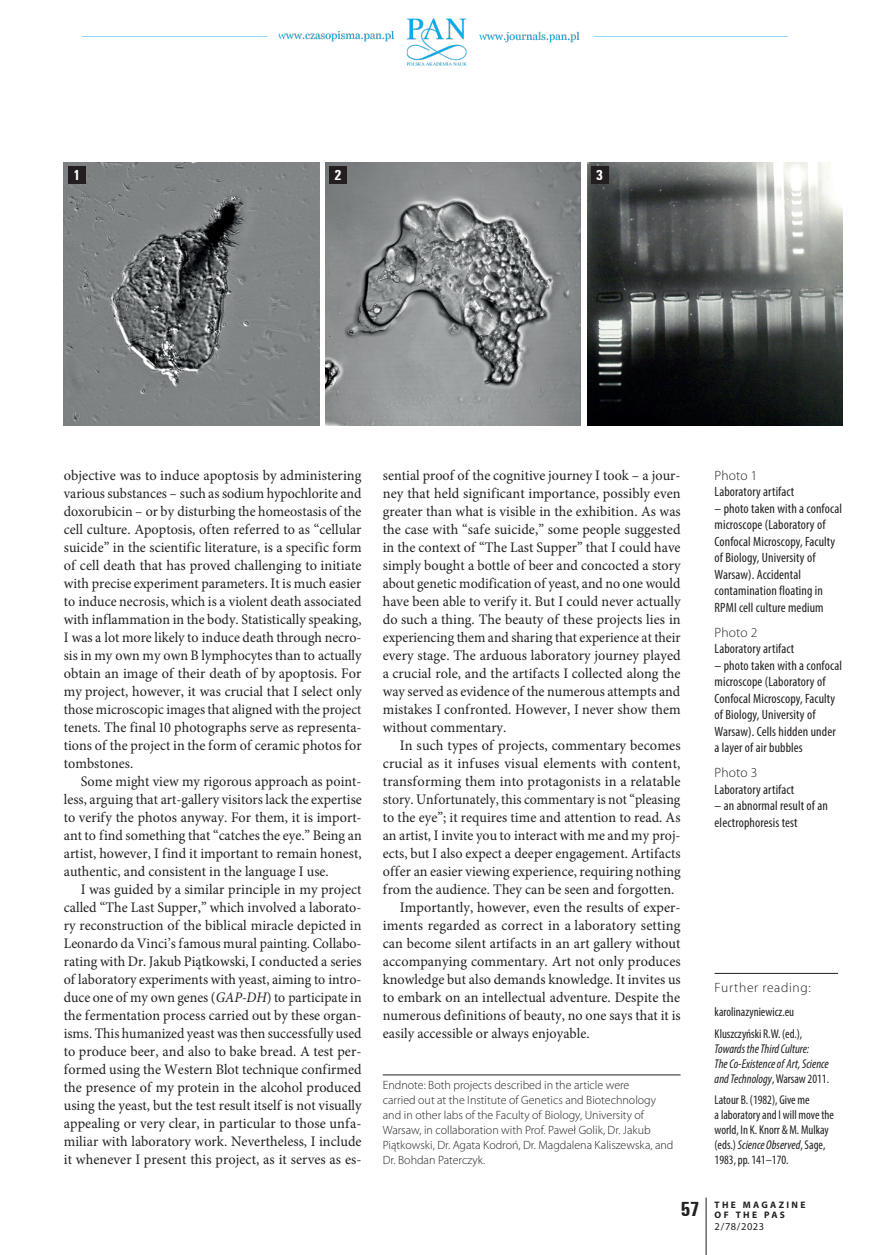
<style>
.page{position:relative;width:872px;height:1255px;background:#fff}
.page>*{position:absolute;margin:0;border:0;box-sizing:border-box;transform-origin:0 0}
.t1{font:700 condensed 15px "Unitus TEE";color:#fff}
.t2{font:14.55px/18px "Minion Pro";letter-spacing:.005em;color:#231f20;text-align:justify}
.t3{font:14.55px "Minion Pro";letter-spacing:.005em;color:#231f20;scale:.95 1}
.t4{font:14.55px "Minion Pro";letter-spacing:.005em;color:#231f20;scale:.96 1}
.t5{font:condensed 13.5px/16.5px "Myriad Pro";letter-spacing:.01em;color:#231f20}
.t6{font:300 13.5px "Myriad Pro";letter-spacing:.02em;color:#231f20}
.t7{font:300 13.5px "Myriad Pro";letter-spacing:.05em;color:#231f20}
.t8{font:condensed 12.75px/15px "Myriad Pro";color:#231f20}
.t9{font:italic condensed 12.75px/15px "Myriad Pro";color:#231f20}
.t10{font:300 12px/15px "Myriad Pro";color:#231f20}
.t11{font:10.5px "Myriad Pro";letter-spacing:.05em;color:#231f20}
.t12{font:700 9.45px/10.5px "Myriad Pro";letter-spacing:.245em;color:#231f20}
.s1{font-style:italic}
.s2{font-style:normal}
.s3{font-family:"Unitus TEE";font-stretch:condensed;font-size:21px}
</style>
<div class="page">
<img style="left:82px;top:18px;width:706px;height:48px">
<hr style="left:706px;top:1197px;width:1px;height:57px;background:#231f20">
<hr style="left:714px;top:973px;width:124px;height:1px;background:#231f20">
<hr style="left:383px;top:1074px;width:297px;height:1px;background:#231f20">
<img style="left:64px;top:163px;width:255px;height:262px">
<img style="left:325px;top:163px;width:255px;height:262px">
<img style="left:587px;top:163px;width:255px;height:262px">
<div style="left:68px;top:167px;width:17px;height:17px;background:#231f20"></div>
<div style="left:330px;top:167px;width:17px;height:17px;background:#231f20"></div>
<div style="left:591px;top:167px;width:17px;height:17px;background:#231f20"></div>
<p class="t1" style="left:73px;top:167px;width:9px">1</p>
<p class="t1" style="left:335px;top:167px;width:9px">2</p>
<p class="t1" style="left:596px;top:167px;width:9px">3</p>
<p class="t2" style="left:64px;top:466px;width:299px">objective was to induce apoptosis by administering various substances – such as sodium hypochlorite and doxorubicin – or by disturbing the homeostasis of the cell culture. Apoptosis, often referred to as “cellular suicide” in the scientific literature, is a specific form of cell death that has proved challenging to initiate with precise experiment parameters. It is much easier to induce necrosis, which is a violent death associated with inflammation in the body. Statistically speaking, I was a lot more likely to induce death through necro&shy;sis in my own my own B lymphocytes than to actually obtain an image of their death of by apoptosis. For my project, however, it was crucial that I select only those microscopic images that aligned with the project tenets. The final 10 photographs serve as representa&shy;tions of the project in the form of ceramic photos for tombstones.</p>
<p class="t2" style="left:64px;top:772px;width:299px;text-indent:17px">Some might view my rigorous approach as point&shy;less, arguing that art-gallery visitors lack the expertise to verify the photos anyway. For them, it is import&shy;ant to find something that “catches the eye.” Being an artist, however, I find it important to remain honest, authentic, and consistent in the language I use.</p>
<p class="t2" style="left:64px;top:880px;width:299px;text-indent:17px">I was guided by a similar principle in my project called “The Last Supper,” which involved a laborato&shy;ry reconstruction of the biblical miracle depicted in Leonardo da Vinci’s famous mural painting. Collabo&shy;rating with Dr. Jakub Piątkowski, I conducted a series of laboratory experiments with yeast, aiming to intro&shy;duce one of my own genes (<span class="s1">GAP-DH</span>) to participate in the fermentation process carried out by these organ&shy;isms. This humanized yeast was then successfully used to produce beer, and also to bake bread. A test per&shy;formed using the Western Blot technique confirmed the presence of my protein in the alcohol produced using the yeast, but the test result itself is not visually appealing or very clear, in particular to those unfa&shy;miliar with laboratory work. Nevertheless, I include it whenever I present this project, as it serves as es-</p>
<p class="t2" style="left:383px;top:466px;width:299px">sential proof of the cognitive journey I took – a jour&shy;ney that held significant importance, possibly even greater than what is visible in the exhibition. As was the case with “safe suicide,” some people suggested in the context of “The Last Supper” that I could have simply bought a bottle of beer and concocted a story about genetic modification of yeast, and no one would have been able to verify it. But I could never actually do such a thing. The beauty of these projects lies in experiencing them and sharing that experience at their every stage. The arduous laboratory journey played a crucial role, and the artifacts I collected along the way served as evidence of the numerous attempts and mistakes I confronted. However, I never show them without commentary.</p>
<p class="t2" style="left:400px;top:736px;width:282px">In such types of projects, commentary becomes</p>
<p class="t2" style="left:383px;top:754px;width:299px">crucial as it infuses visual elements with content,</p>
<p class="t2" style="left:383px;top:772px;width:299px">transforming them into protagonists in a relatable</p>
<p class="t3" style="left:383px;top:789px;width:315px">story. Unfortunately, this commentary is not “pleasing</p>
<p class="t2" style="left:383px;top:808px;width:299px">to the eye”; it requires time and attention to read. As</p>
<p class="t4" style="left:383px;top:825px;width:312px">an artist, I invite you to interact with me and my proj-</p>
<p class="t2" style="left:383px;top:844px;width:299px">ects, but I also expect a deeper engagement. Artifacts</p>
<p class="t2" style="left:383px;top:862px;width:299px">offer an easier viewing experience, requiring nothing</p>
<p class="t2" style="left:383px;top:880px;width:293px">from the audience. They can be seen and forgotten.</p>
<p class="t2" style="left:400px;top:898px;width:282px">Importantly, however, even the results of exper-</p>
<p class="t2" style="left:383px;top:916px;width:299px">iments regarded as correct in a laboratory setting</p>
<p class="t2" style="left:383px;top:934px;width:299px">can become silent artifacts in an art gallery without</p>
<p class="t2" style="left:383px;top:952px;width:299px">accompanying commentary. Art not only produces</p>
<p class="t2" style="left:383px;top:970px;width:299px">knowledge but also demands knowledge. It invites us</p>
<p class="t2" style="left:383px;top:988px;width:299px">to embark on an intellectual adventure. Despite the</p>
<p class="t2" style="left:383px;top:1006px;width:299px">numerous definitions of beauty, no one says that it is</p>
<p class="t2" style="left:383px;top:1024px;width:208px">easily accessible or always enjoyable.</p>
<p class="t10" style="left:383px;top:1077px;width:292px">Endnote: Both projects described in the article were<br>carried out at the Institute of Genetics and Biotechnology and in other labs of the Faculty of Biology, University of Warsaw, in collaboration with Prof. Paweł Golik, Dr. Jakub Piątkowski, Dr. Agata Kodroń, Dr. Magdalena Kaliszewska, and Dr. Bohdan Paterczyk.</p>
<p class="t6" style="left:714px;top:467px;width:44px">Photo 1</p>
<p class="t5" style="left:714px;top:483px;width:81px">Laboratory artifact</p>
<p class="t5" style="left:714px;top:500px;width:129px">– photo taken with a confocal microscope (Laboratory of<br>Confocal Microscopy, Faculty of Biology, University of<br>Warsaw). Accidental contamination floating in<br>RPMI cell culture medium</p>
<p class="t6" style="left:714px;top:624px;width:44px">Photo 2</p>
<p class="t5" style="left:714px;top:640px;width:81px">Laboratory artifact</p>
<p class="t5" style="left:714px;top:657px;width:129px">– photo taken with a confocal microscope (Laboratory of<br>Confocal Microscopy, Faculty of Biology, University of<br>Warsaw). Cells hidden under a layer of air bubbles</p>
<p class="t6" style="left:714px;top:764px;width:44px">Photo 3</p>
<p class="t5" style="left:714px;top:781px;width:81px">Laboratory artifact</p>
<p class="t5" style="left:714px;top:797px;width:115px">– an abnormal result of an electrophoresis test</p>
<p class="t7" style="left:714px;top:979px;width:98px">Further reading:</p>
<p class="t8" style="left:714px;top:1001px;width:89px;line-height:21.5px">karolinazyniewicz.eu<br>Kluszczyński R.W. (ed.),</p>
<p class="t9" style="left:714px;top:1040px;width:116px">Towards the Third Culture:<br>TheCo-Existence of Art, Science and Technology<span class="s2">, Warsaw 2011.</span></p>
<p class="t8" style="left:714px;top:1092px;width:121px">Latour B. (1982), Give me<br>a laboratory and I will move the world, In K. Knorr &amp; M. Mulkay (eds.) <span class="s1">Science Observed</span>, Sage,<br>1983, pp. 141–170.</p>
<p class="t12" style="left:714px;top:1198px;width:92px;text-indent:-34px"><span class="s3">57</span> THE MAGAZINE<br>OF THE PAS</p>
<p class="t11" style="left:714px;top:1220px;width:51px">2/78/2023</p>
</div>
